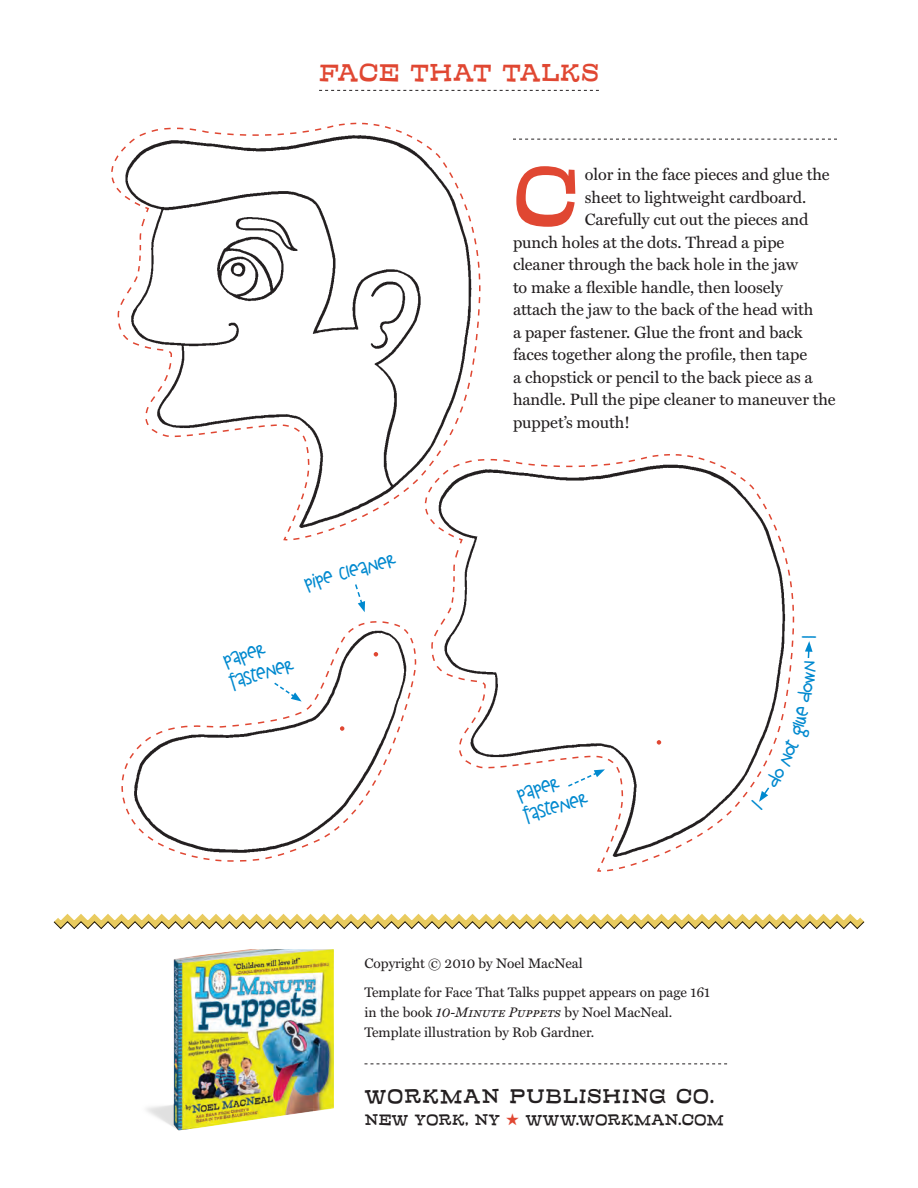
<style>
.page{position:relative;width:918px;height:1188px;background:#fff}
.page>*{position:absolute;margin:0;border:0;box-sizing:border-box;transform-origin:0 0}
.instructions{font:80.4px "Zalderdash";color:#e04732}
.t1{font:24px/22.5px "LDJ Hen Hand";color:#0089cf}
.name{font:24px "Zalderdash";letter-spacing:.01em;color:#e04732}
.workman{font:19.5px "Zalderdash";letter-spacing:.04em;color:#231f20}
.instructions-2{font:16.5px "Miller Text";letter-spacing:-.005em;color:#231f20}
.workman_com{font:15px "Zalderdash";color:#231f20}
.copyright_2{font:13.8px/20.2px "Miller Text";color:#231f20}
.copyright_1{font:13.8px "Miller Text";color:#231f20}
.s1{font-family:"Miller Text Italic SC"}
.s2{color:#e04732}
</style>
<div class="page">
<svg style="left:53px;top:913px;width:812px;height:17px"></svg>
<img style="left:146px;top:949px;width:188px;height:182px">
<svg style="left:364px;top:1064px;width:363px;height:1px"></svg>
<svg style="left:355px;top:584px;width:10px;height:21px"></svg>
<svg style="left:111px;top:159px;width:4px;height:25px"></svg>
<svg style="left:121px;top:765px;width:5px;height:39px"></svg>
<img style="left:115px;top:122px;width:366px;height:419px">
<img style="left:427px;top:452px;width:368px;height:417px">
<img style="left:126px;top:605px;width:291px;height:253px">
<svg style="left:319px;top:90px;width:280px;height:1px"></svg>
<svg style="left:513px;top:139px;width:324px;height:1px"></svg>
<svg style="left:741px;top:636px;width:72px;height:174px"></svg>
<p class="name" style="left:319px;top:60px;width:281px">FACE THAT TALKS</p>
<p class="instructions" style="left:513px;top:153px;width:67px">C</p>
<p class="instructions-2" style="left:585px;top:165px;width:246px">olor in the face pieces and glue the</p>
<p class="instructions-2" style="left:585px;top:187px;width:223px">sheet to lightweight cardboard.</p>
<p class="instructions-2" style="left:585px;top:210px;width:225px">Carefully cut out the pieces and</p>
<p class="instructions-2" style="left:513px;top:232px;width:273px">punch holes at the dots. Thread a pipe</p>
<p class="instructions-2" style="left:513px;top:255px;width:287px">cleaner through the back hole in the jaw</p>
<p class="instructions-2" style="left:513px;top:277px;width:271px">to make a flexible handle, then loosely</p>
<p class="instructions-2" style="left:513px;top:300px;width:302px">attach the jaw to the back of the head with</p>
<p class="instructions-2" style="left:513px;top:322px;width:291px">a paper fastener. Glue the front and back</p>
<p class="instructions-2" style="left:513px;top:345px;width:296px">faces together along the profile, then tape</p>
<p class="instructions-2" style="left:513px;top:367px;width:301px">a chopstick or pencil to the back piece as a</p>
<p class="instructions-2" style="left:513px;top:390px;width:324px">handle. Pull the pipe cleaner to maneuver the</p>
<p class="instructions-2" style="left:513px;top:412px;width:119px">puppet’s mouth!</p>
<p class="t1" style="left:302px;top:575px;width:95px;rotate:-15deg">pipe cleaner</p>
<p class="t1" style="left:221px;top:651px;width:68px;rotate:-15deg">paper fastener</p>
<p class="t1" style="left:515px;top:785px;width:68px;rotate:-15deg">paper fastener</p>
<p class="copyright_1" style="left:364px;top:955px;width:220px">Copyright © 2010 by Noel MacNeal</p>
<p class="copyright_2" style="left:364px;top:982px;width:347px">Template for Face That Talks puppet appears on page 161 in the book <span class="s1">10-Minute Puppets</span> by Noel MacNeal.<br>Template illustration by Rob Gardner.</p>
<p class="workman" style="left:364px;top:1085px;width:351px">WORKMAN PUBLISHING CO.</p>
<p class="workman_com" style="left:364px;top:1112px;width:361px">NEW YORK, NY <span class="s2">★</span> WWW.WORKMAN.COM</p>
</div>
